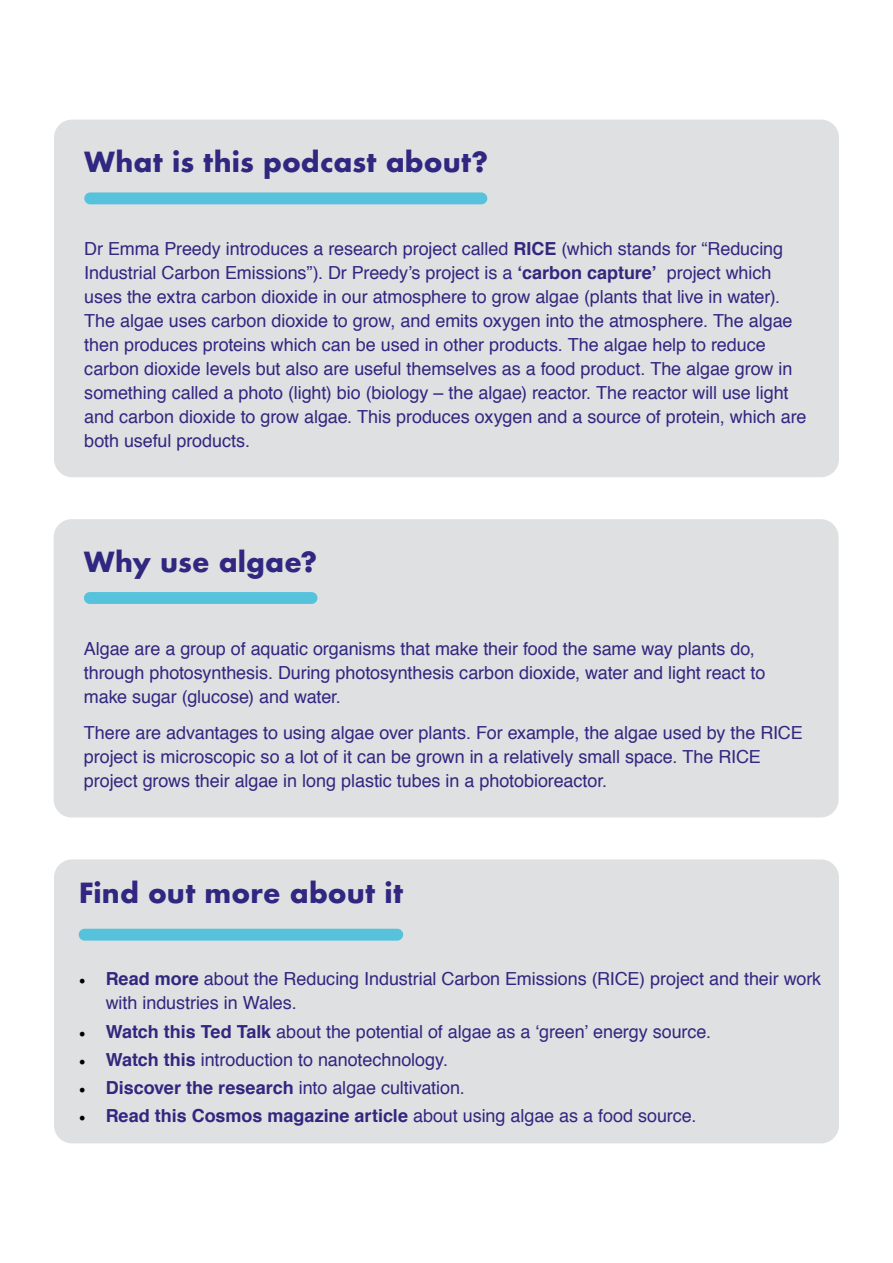
<style>
.page{position:relative;width:893px;height:1263px;background:#fff}
.page>*{position:absolute;margin:0;border:0;box-sizing:border-box;transform-origin:0 0}
.t1{font:700 27px "Futura";letter-spacing:.005em;color:#302780}
.t2{font:18px/24px "Helvetica";letter-spacing:-.005em;color:#302780}
.t3{font:700 18px "Helvetica";color:#30277f}
.s1{font-weight:700;color:#30277f}
.s2{font-family:"Minion Pro";color:#000}
.s3{font-family:"Minion Pro";font-weight:400;color:#000}
.s4{font-weight:400;color:#302780}
</style>
<div class="page">
<div style="left:54px;top:120px;width:785px;height:357px;background:#dfe0e1;border-radius:18px"></div>
<div style="left:84px;top:192px;width:403px;height:12px;background:#57c2dc;border-radius:6px"></div>
<div style="left:54px;top:519px;width:785px;height:298px;background:#dfe0e1;border-radius:18px"></div>
<div style="left:84px;top:592px;width:233px;height:12px;background:#57c2dc;border-radius:6px"></div>
<div style="left:54px;top:859px;width:785px;height:284px;background:#dfe0e1;border-radius:18px"></div>
<div style="left:79px;top:929px;width:324px;height:12px;background:#57c2dc;border-radius:6px"></div>
<h1 class="t1" style="left:84px;top:143px;width:405px">What is this podcast about?</h1>
<p class="t2" style="left:84px;top:237px;width:724px">Dr Emma Preedy introduces a research project called <span class="s1">RICE</span> (which stands for “Reducing Industrial Carbon Emissions”). Dr Preedy’s project is a <span class="s1">‘carbon capture’</span> project which uses the extra carbon dioxide in our atmosphere to grow algae (plants that live in water).<br>The algae uses carbon dioxide to grow, and emits oxygen into the atmosphere. The algae then produces proteins which can be used in other products. The algae help to reduce carbon dioxide levels but also are useful themselves as a food product. The algae grow in something called a photo (light) bio (biology – the algae) reactor. The reactor will use light and carbon dioxide to grow algae. This produces oxygen and a source of protein, which are both useful products.</p>
<h1 class="t1" style="left:84px;top:542px;width:235px">Why use algae?</h1>
<p class="t2" style="left:84px;top:637px;width:683px">Algae are a group of aquatic organisms that make their food the same way plants do, through photosynthesis. During photosynthesis carbon dioxide, water and light react to make sugar (glucose) and water.</p>
<p class="t2" style="left:84px;top:721px;width:720px">There are advantages to using algae over plants. For example, the algae used by the RICE project is microscopic so a lot of it can be grown in a relatively small space. The RICE project grows their algae in long plastic tubes in a photobioreactor.</p>
<h1 class="t1" style="left:79px;top:873px;width:326px">Find out more about it</h1>
<p class="t2" style="left:106px;top:967px;width:717px;text-indent:-27px"><span class="s2">•</span> <span class="s1">Read more</span> about the Reducing Industrial Carbon Emissions (RICE) project and their work with industries in Wales.</p>
<p class="t2" style="left:79px;top:1020px;width:634px"><span class="s2">•</span> <span class="s1">Watch this Ted Talk</span> about the potential of algae as a ‘green’ energy source.</p>
<p class="t2" style="left:79px;top:1048px;width:371px"><span class="s2">•</span> <span class="s1">Watch this</span> introduction to nanotechnology.</p>
<p class="t2" style="left:79px;top:1076px;width:388px"><span class="s2">•</span> <span class="s1">Discover the research</span> into algae cultivation.</p>
<p class="t3" style="left:79px;top:1101px;width:619px"><span class="s3">•</span> Read this Cosmos magazine article <span class="s4">about using algae as a food source.</span></p>
</div>
